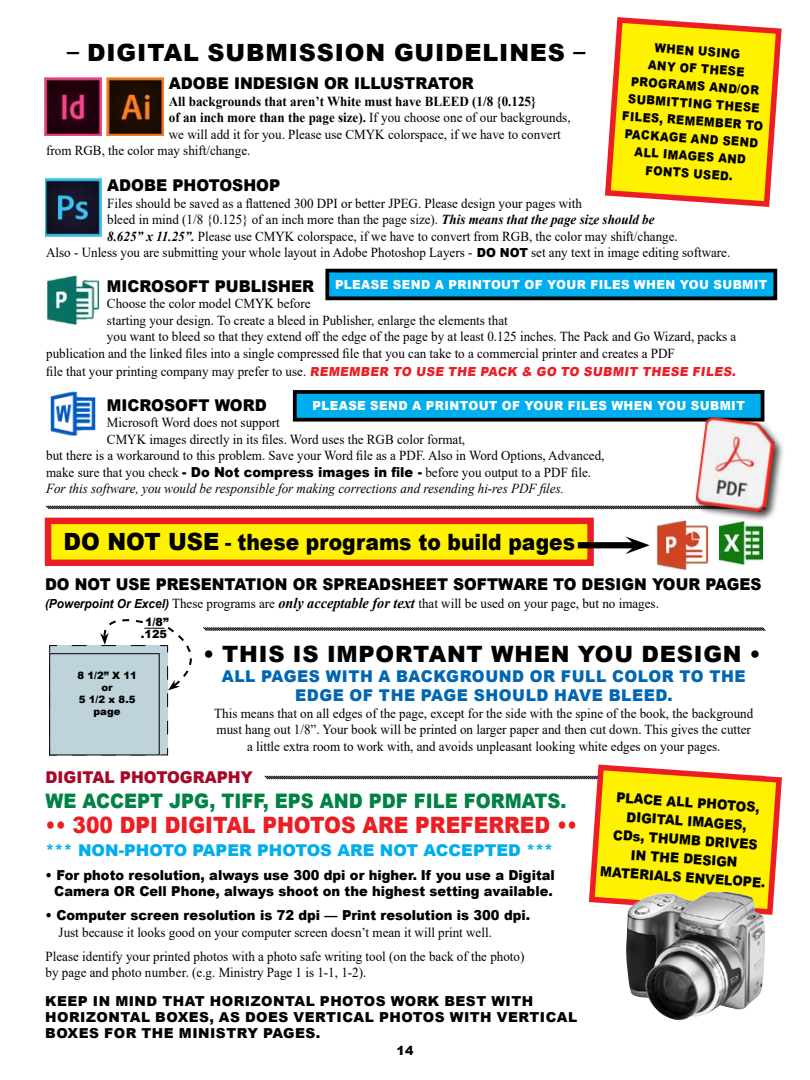
<style>
.page{position:relative;width:810px;height:1080px;background:#fff}
.page>*{position:absolute;margin:0;border:0;box-sizing:border-box;transform-origin:0 0}
.t1{font:900 23.75px "Arial";letter-spacing:.035em;color:#000}
.t2{font:900 22.5px "Arial";color:#ed1d24;scale:.9 1}
.t3{font:900 22.5px "Arial";letter-spacing:.015em;color:#000;scale:.9 1}
.t4{font:900 22.5px "Arial";letter-spacing:.035em;color:#000}
.t5{font:900 20px "Arial";color:#008242;scale:.9 1}
.t6{font:900 16.25px "Arial";color:#000;scale:.95 1}
.t7{font:900 16.25px/19.5px "Arial";letter-spacing:.035em;color:#0066b3;text-align:center;scale:.95 1}
.t8{font:900 16.25px "Arial";color:#000;scale:.94 1}
.t9{font:900 16.25px "Arial";color:#00aeef}
.t10{font:900 16.25px "Arial";color:#a70829;scale:.95 1}
.t11{font:13.75px/16.5px "Times New Roman";color:#000;scale:.95 1}
.t12{font:900 13.75px/16.5px "Arial";color:#000;text-align:center;scale:.95 1}
.t13{font:900 13.75px/16.2px "Arial";letter-spacing:.035em;color:#000}
.t14{font:italic 13.75px "Times New Roman";color:#000;scale:.95 1}
.t15{font:900 13.75px/18.8px "Arial";color:#000;text-align:center;scale:.92 1}
.t16{font:700 13.75px "Times New Roman";color:#000;scale:.95 1}
.t17{font:900 12.5px/17.5px "Arial";color:#000;text-align:center;scale:.9 1}
.t18{font:900 12.5px "Arial";letter-spacing:.035em;color:#fff;scale:.95 1}
.t19{font:900 12.5px "Arial";color:#000}
.t20{font:900 11.25px "Arial";color:#000}
.t21{font:900 10.12px "Arial";color:#000}
.s1{font-weight:700}
.s2{font-weight:700;font-style:italic}
.s3{font-family:"Arial";font-weight:900;font-size:12.5px}
.s4{font-family:"Arial";font-weight:900;font-size:12.5px;color:#ed1d24}
.s5{font-family:"Arial";font-weight:900}
.s6{font-size:23.75px}
.s7{font-family:"Arial";font-weight:700;font-style:italic;font-size:12.5px}
.s8{font-weight:700;font-style:italic;font-size:15px}
</style>
<div class="page">
<svg style="left:46px;top:505px;width:648px;height:5px"></svg>
<div style="left:48px;top:521px;width:543px;height:42px;background:#fff200"></div>
<div style="left:45px;top:518px;width:549px;height:48px;border:6px solid #ed1d24"></div>
<div style="left:327px;top:271px;width:448px;height:27px;background:#00aeef"></div>
<div style="left:325px;top:269px;width:452px;height:31px;border:4px solid #000"></div>
<div style="left:295px;top:392px;width:468px;height:28px;background:#00aeef"></div>
<div style="left:293px;top:390px;width:471px;height:32px;border:4px solid #000"></div>
<svg style="left:264px;top:764px;width:518px;height:151px"></svg>
<svg style="left:605px;top:17px;width:177px;height:190px"></svg>
<img style="left:625px;top:891px;width:140px;height:129px">
<img style="left:45px;top:77px;width:56px;height:59px">
<img style="left:45px;top:178px;width:57px;height:58px">
<img style="left:47px;top:275px;width:53px;height:50px">
<img style="left:656px;top:520px;width:53px;height:50px">
<img style="left:719px;top:522px;width:44px;height:43px">
<img style="left:50px;top:391px;width:46px;height:45px">
<img style="left:107px;top:77px;width:56px;height:59px">
<svg style="left:49px;top:619px;width:717px;height:137px"></svg>
<div style="left:49px;top:645px;width:119px;height:110px;background:#bfd3db"></div>
<div style="left:578px;top:542px;width:58px;height:6px;background:#000"></div>
<svg style="left:625px;top:536px;width:25px;height:18px"></svg>
<div style="left:694px;top:415px;width:90px;height:107px;background:#000;opacity:.75"></div>
<img style="left:695px;top:416px;width:82px;height:97px">
<p class="t17" style="left:628px;top:37px;width:159px;rotate:4deg">WHEN USING<br>ANY OF THESE<br>PROGRAMS AND/OR<br>SUBMITTING THESE<br>FILES, REMEMBER TO<br>PACKAGE AND SEND<br>ALL IMAGES AND<br>FONTS USED.</p>
<p class="t1" style="left:67px;top:35px;width:520px">– DIGITAL SUBMISSION GUIDELINES –</p>
<p class="t6" style="left:169px;top:72px;width:323px">ADOBE INDESIGN OR ILLUSTRATOR</p>
<p class="t16" style="left:169px;top:91px;width:388px">All backgrounds that aren’t White must have BLEED (1/8 {0.125}</p>
<p class="t11" style="left:169px;top:109px;width:424px"><span class="s1">of an inch more than the page size).</span> If you choose one of our backgrounds,</p>
<p class="t11" style="left:169px;top:125px;width:414px">we will add it for you. Please use CMYK colorspace, if we have to convert</p>
<p class="t11" style="left:46px;top:142px;width:217px">from RGB, the color may shift/change.</p>
<p class="t6" style="left:107px;top:174px;width:184px">ADOBE PHOTOSHOP</p>
<p class="t11" style="left:107px;top:194px;width:501px">Files should be saved as a flattened 300 DPI or better JPEG. Please design your pages with</p>
<p class="t11" style="left:107px;top:211px;width:578px">bleed in mind (1/8 {0.125} of an inch more than the page size). <span class="s2">This means that the page size should be</span></p>
<p class="t11" style="left:107px;top:227px;width:602px"><span class="s2">8.625” x 11.25”.</span> Please use CMYK colorspace, if we have to convert from RGB, the color may shift/change.</p>
<p class="t11" style="left:46px;top:244px;width:722px">Also - Unless you are submitting your whole layout in Adobe Photoshop Layers - <span class="s3">DO NOT</span> set any text in image editing software.</p>
<p class="t6" style="left:107px;top:274px;width:220px">MICROSOFT PUBLISHER</p>
<p class="t11" style="left:107px;top:295px;width:216px">Choose the color model CMYK before</p>
<p class="t11" style="left:107px;top:311px;width:423px">starting your design. To create a bleed in Publisher, enlarge the elements that</p>
<p class="t11" style="left:107px;top:328px;width:664px">you want to bleed so that they extend off the edge of the page by at least 0.125 inches. The Pack and Go Wizard, packs a</p>
<p class="t11" style="left:46px;top:344px;width:663px">publication and the linked files into a single compressed file that you can take to a commercial printer and creates a PDF</p>
<p class="t11" style="left:46px;top:363px;width:730px">file that your printing company may prefer to use. <span class="s4">REMEMBER TO USE THE PACK &amp; GO TO SUBMIT THESE FILES.</span></p>
<p class="t6" style="left:107px;top:393px;width:170px">MICROSOFT WORD</p>
<p class="t11" style="left:107px;top:414px;width:183px">Microsoft Word does not support</p>
<p class="t11" style="left:107px;top:431px;width:379px">CMYK images directly in its files. Word uses the RGB color format,</p>
<p class="t11" style="left:46px;top:447px;width:589px">but there is a workaround to this problem. Save your Word file as a PDF. Also in Word Options, Advanced,</p>
<p class="t11" style="left:46px;top:464px;width:575px">make sure that you check <span class="s5">- Do Not compress images in file -</span> before you output to a PDF file.</p>
<p class="t14" style="left:46px;top:479px;width:547px">For this software, you would be responsible for making corrections and resending hi-res PDF files.</p>
<p class="t18" style="left:335px;top:275px;width:457px">PLEASE SEND A PRINTOUT OF YOUR FILES WHEN YOU SUBMIT</p>
<p class="t18" style="left:312px;top:397px;width:457px">PLEASE SEND A PRINTOUT OF YOUR FILES WHEN YOU SUBMIT</p>
<p class="t3" style="left:64px;top:526px;width:570px"><span class="s6">DO NOT USE</span> <span class="s1">-</span> these programs to build pages</p>
<p class="t8" style="left:45px;top:572px;width:764px">DO NOT USE PRESENTATION OR SPREADSHEET SOFTWARE TO DESIGN YOUR PAGES</p>
<p class="t11" style="left:45px;top:594px;width:648px"><span class="s7">(Powerpoint Or Excel)</span> These programs are <span class="s8">only acceptable for text</span> that will be used on your page, but no images.</p>
<p class="t4" style="left:203px;top:638px;width:559px">• THIS IS IMPORTANT WHEN YOU DESIGN •</p>
<p class="t7" style="left:222px;top:666px;width:553px">ALL PAGES WITH A BACKGROUND OR FULL COLOR TO THE<br>EDGE OF THE PAGE SHOULD HAVE BLEED.</p>
<p class="t11" style="left:214px;top:705px;width:569px;text-align:center">This means that on all edges of the page, except for the side with the spine of the book, the background must hang out 1/8”. Your book will be printed on larger paper and then cut down. This gives the cutter a little extra room to work with, and avoids unpleasant looking white edges on your pages.</p>
<p class="t10" style="left:46px;top:765px;width:220px">DIGITAL PHOTOGRAPHY</p>
<p class="t5" style="left:46px;top:786px;width:580px">WE ACCEPT JPG, TIFF, EPS AND PDF FILE FORMATS.</p>
<p class="t2" style="left:46px;top:809px;width:592px">•• 300 DPI DIGITAL PHOTOS ARE PREFERRED ••</p>
<p class="t9" style="left:46px;top:838px;width:509px">*** NON-PHOTO PAPER PHOTOS ARE NOT ACCEPTED ***</p>
<p class="t12" style="left:46px;top:866px;width:538px">• For photo resolution, always use 300 dpi or higher. If you use a Digital<br>Camera OR Cell Phone, always shoot on the highest setting available.</p>
<p class="t11" style="left:59px;top:907px;width:498px;text-indent:-13px"><span class="s5">• Computer screen resolution is 72 dpi — Print resolution is 300 dpi.<br></span>Just because it looks good on your computer screen doesn’t mean it will print well.</p>
<p class="t11" style="left:46px;top:947px;width:506px">Please identify your printed photos with a photo safe writing tool (on the back of the photo) by page and photo number. (e.g. Ministry Page 1 is 1-1, 1-2).</p>
<p class="t20" style="left:145px;top:613px;width:25px">1/8”</p>
<p class="t20" style="left:141px;top:626px;width:28px">.125</p>
<p class="t21" style="left:77px;top:668px;width:61px">8 1/2” X 11</p>
<p class="t21" style="left:102px;top:680px;width:13px">or</p>
<p class="t21" style="left:79px;top:692px;width:58px">5 1/2 x 8.5</p>
<p class="t21" style="left:94px;top:704px;width:29px">page</p>
<p class="t15" style="left:606px;top:787px;width:181px;rotate:4deg">PLACE ALL PHOTOS,<br>DIGITAL IMAGES,<br>CDs, THUMB DRIVES<br>IN THE DESIGN<br>MATERIALS ENVELOPE.</p>
<p class="t13" style="left:45px;top:992px;width:534px">KEEP IN MIND THAT HORIZONTAL PHOTOS WORK BEST WITH<br>HORIZONTAL BOXES, AS DOES VERTICAL PHOTOS WITH VERTICAL<br>BOXES FOR THE MINISTRY PAGES.</p>
<p class="t19" style="left:397px;top:1042px;width:18px">14</p>
</div>
